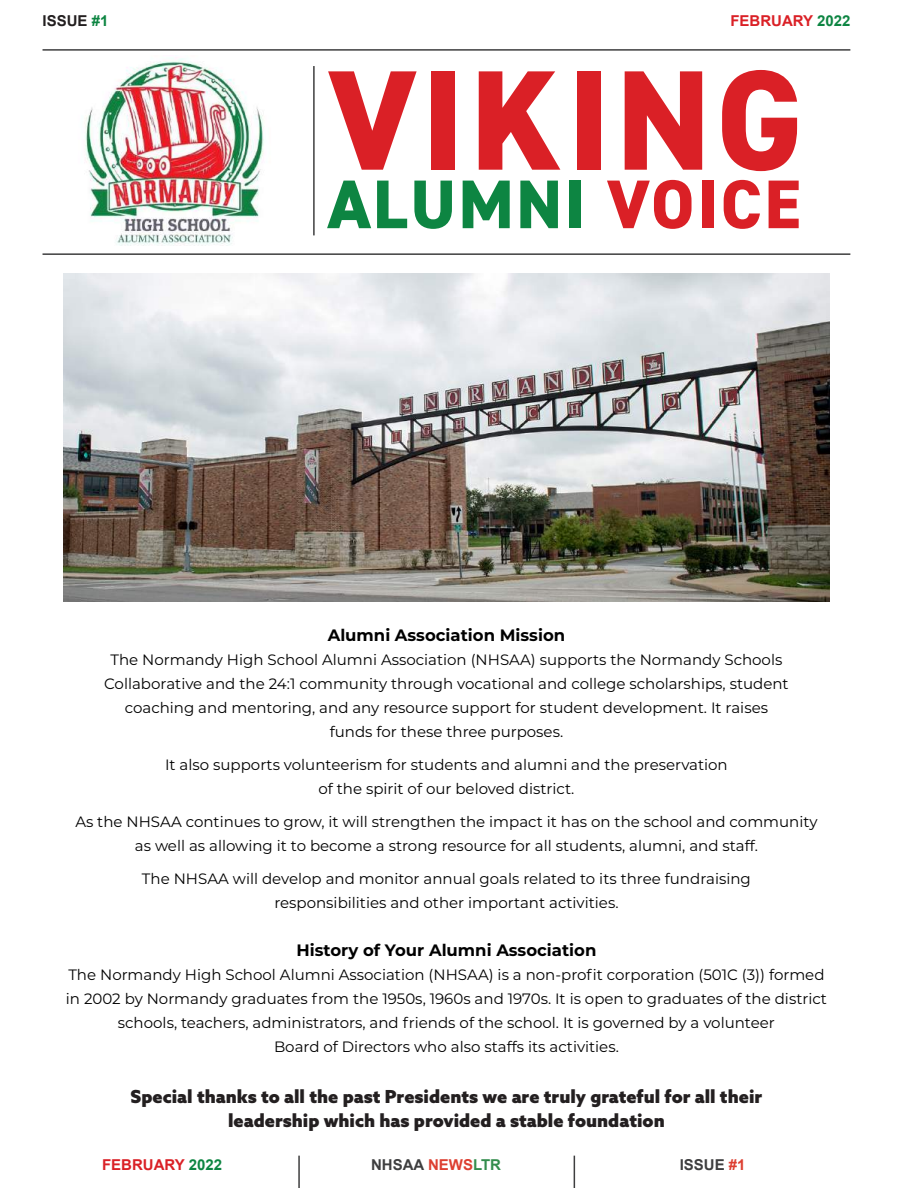
<style>
.page{position:relative;width:918px;height:1188px;background:#fff}
.page>*{position:absolute;margin:0;border:0;box-sizing:border-box;transform-origin:0 0}
.t1{font:800 142.5px "DIN2014";letter-spacing:.035em;color:#da2026}
.t2{font:800 69px "DIN2014";letter-spacing:.035em;color:#0d8542}
.t3{font:900 18px/24px "Azo Sans";color:#231f20;text-align:center}
.t4{font:700 16.5px "Montserrat";color:#000}
.t5{font:15px/24px "Montserrat";color:#000;text-align:center}
.t6{font:700 15px "Arial";color:#da2026}
.t7{font:700 15px "Arial";color:#3e3e3f}
.t8{font:700 15px "Arial";color:#231f20}
.s1{color:#0d8542}
.s2{color:#da2026}
.s3{color:#dd3f31}
.s4{color:#338d4d}
</style>
<div class="page">
<hr style="left:43px;top:49px;width:807px;height:2px;background:#3e3e3f">
<hr style="left:298px;top:1156px;width:2px;height:32px;background:#3e3e3f">
<hr style="left:574px;top:1156px;width:1px;height:32px;background:#3e3e3f">
<hr style="left:43px;top:253px;width:807px;height:2px;background:#3e3e3f">
<hr style="left:313px;top:66px;width:2px;height:169px;background:#3e3e3f">
<img style="left:85px;top:58px;width:179px;height:188px">
<img style="left:64px;top:273px;width:765px;height:329px">
<p class="t8" style="left:43px;top:11px;width:67px">ISSUE <span class="s1">#1</span></p>
<p class="t6" style="left:730px;top:11px;width:122px">FEBRUARY <span class="s1">2022</span></p>
<h1 class="t1" style="left:328px;top:26px;width:477px">VIKING</h1>
<h2 class="t2" style="left:328px;top:159px;width:474px">ALUMNI <span class="s2">VOICE</span></h2>
<p class="t4" style="left:328px;top:623px;width:239px">Alumni Association Mission</p>
<p class="t5" style="left:104px;top:647px;width:686px">The Normandy High School Alumni Association (NHSAA) supports the Normandy Schools Collaborative and the 24:1 community through vocational and college scholarships, student coaching and mentoring, and any resource support for student development. It raises funds for these three purposes.</p>
<p class="t5" style="left:165px;top:752px;width:564px">It also supports volunteerism for students and alumni and the preservation of the spirit of our beloved district.</p>
<p class="t5" style="left:75px;top:809px;width:744px">As the NHSAA continues to grow, it will strengthen the impact it has on the school and community as well as allowing it to become a strong resource for all students, alumni, and staff.</p>
<p class="t5" style="left:142px;top:866px;width:610px">The NHSAA will develop and monitor annual goals related to its three fundraising responsibilities and other important activities.</p>
<p class="t4" style="left:296px;top:938px;width:302px">History of Your Alumni Association</p>
<p class="t5" style="left:66px;top:962px;width:763px">The Normandy High School Alumni Association (NHSAA) is a non-profit corporation (501C (3)) formed in 2002 by Normandy graduates from the 1950s, 1960s and 1970s. It is open to graduates of the district schools, teachers, administrators, and friends of the school. It is governed by a volunteer<br>Board of Directors who also staffs its activities.</p>
<p class="t3" style="left:131px;top:1085px;width:633px">Special thanks to all the past Presidents we are truly grateful for all their leadership which has provided a stable foundation</p>
<p class="t6" style="left:102px;top:1155px;width:122px">FEBRUARY <span class="s1">2022</span></p>
<p class="t7" style="left:371px;top:1155px;width:131px">NHSAA <span class="s3">NEWS</span><span class="s4">LTR</span></p>
<p class="t7" style="left:680px;top:1155px;width:67px">ISSUE <span class="s3">#1</span></p>
</div>
